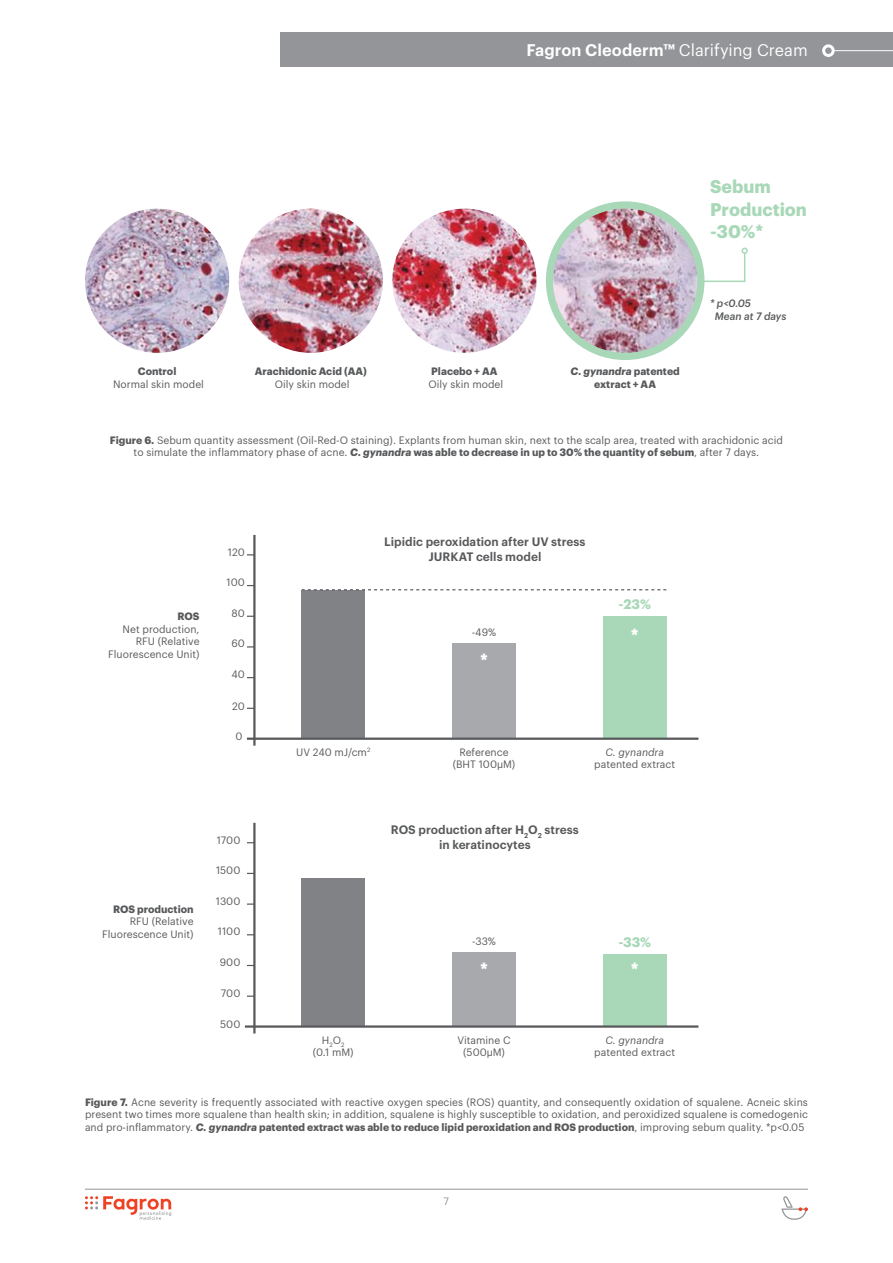
<style>
.page{position:relative;width:893px;height:1263px;background:#fff}
.page>*{position:absolute;margin:0;border:0;box-sizing:border-box;transform-origin:0 0}
.t1{font:700 18px/22.5px "Graphik LCG";color:#a8d8b7}
.t2{font:700 18px "Graphik LCG";color:#fff}
.t3{font:600 16.5px "Graphik LCG";color:#fff}
.t4{font:700 13.5px "Graphik LCG";color:#a8d8b7}
.t5{font:600 12px/14.4px "Graphik LCG";color:#58595b;text-align:center}
.t6{font:10.5px/12.6px "Graphik LCG";color:#58595b;text-align:center}
.t7{font:700 10.5px/12.6px "Graphik LCG";color:#58595b;text-align:center}
.t8{font:italic 10.5px "Graphik LCG";color:#58595b}
.t9{font:italic 500 10.5px/12.6px "Graphik LCG";color:#58595b}
.t10{font:10.5px "Graphik";color:#939598}
.s1{font-weight:400}
.s2{font-style:italic}
.s3{font-weight:700}
.s4{font-weight:700;font-style:italic}
</style>
<div class="page">
<div style="left:280px;top:33px;width:613px;height:34px;background:#939598"></div>
<div style="left:822px;top:44px;width:13px;height:13px;border:3px solid #fff;border-radius:50%"></div>
<hr style="left:835px;top:50px;width:58px;height:1px;background:#fff">
<svg style="left:781px;top:1196px;width:27px;height:24px"></svg>
<svg style="left:85px;top:1196px;width:86px;height:24px"></svg>
<hr style="left:85px;top:1189px;width:723px;height:1px;background:#939598">
<div style="left:546px;top:201px;width:158px;height:159px;background:#a8d8b7;border-radius:50%"></div>
<div style="left:302px;top:590px;width:63px;height:149px;background:#808285"></div>
<div style="left:302px;top:878px;width:63px;height:148px;background:#808285"></div>
<div style="left:603px;top:616px;width:63px;height:121px;background:#a8d8b7"></div>
<div style="left:603px;top:953px;width:63px;height:72px;background:#a8d8b7"></div>
<div style="left:452px;top:643px;width:64px;height:94px;background:#a7a9ac"></div>
<div style="left:452px;top:952px;width:64px;height:73px;background:#a7a9ac"></div>
<hr style="left:253px;top:535px;width:3px;height:211px;background:#58595b">
<hr style="left:253px;top:823px;width:3px;height:210px;background:#58595b">
<svg style="left:247px;top:903px;width:7px;height:2px"></svg>
<svg style="left:247px;top:995px;width:7px;height:2px"></svg>
<hr style="left:247px;top:737px;width:451px;height:3px;background:#58595b">
<hr style="left:245px;top:1025px;width:453px;height:3px;background:#58595b">
<img style="left:85px;top:209px;width:144px;height:144px;border-radius:72px">
<img style="left:239px;top:209px;width:144px;height:144px;border-radius:72px">
<img style="left:392px;top:209px;width:144px;height:144px;border-radius:72px">
<img style="left:553px;top:209px;width:144px;height:144px;border-radius:71px">
<hr style="left:700px;top:281px;width:45px;height:1px;background:#a8d8b7">
<svg style="left:744px;top:254px;width:1px;height:27px"></svg>
<div style="left:741px;top:248px;width:7px;height:6px;border:2px solid #a8d8b7;border-radius:50%"></div>
<svg style="left:302px;top:589px;width:364px;height:1px"></svg>
<h2 class="t3" style="left:526px;top:37px;width:283px">Fagron Cleoderm™ <span class="s1">Clarifying Cream</span></h2>
<h1 class="t1" style="left:710px;top:174px;width:98px">Sebum<br>Production -30%*</h1>
<p class="t7" style="left:138px;top:364px;width:40px">Control</p>
<p class="t6" style="left:113px;top:377px;width:92px">Normal skin model</p>
<p class="t7" style="left:255px;top:364px;width:114px">Arachidonic Acid (AA)</p>
<p class="t6" style="left:275px;top:377px;width:76px">Oily skin model</p>
<p class="t7" style="left:431px;top:364px;width:68px">Placebo + AA</p>
<p class="t6" style="left:428px;top:377px;width:76px">Oily skin model</p>
<p class="t7" style="left:570px;top:364px;width:111px"><span class="s2">C. gynandra</span> patented extract + AA</p>
<p class="t9" style="left:715px;top:296px;width:73px;text-indent:-5px">* p&lt;0.05<br>Mean at 7 days</p>
<p class="t6" style="left:110px;top:433px;width:674px"><span class="s3">Figure 6.</span> Sebum quantity assessment (Oil-Red-O staining). Explants from human skin, next to the scalp area, treated with arachidonic acid to simulate the inflammatory phase of acne. <span class="s4">C. gynandra</span> <span class="s3">was able to decrease in up to 30% the quantity of sebum</span>, after 7 days.</p>
<p class="t7" style="left:178px;top:609px;width:24px">ROS</p>
<p class="t6" style="left:108px;top:621px;width:93px;text-align:right">Net production,<br>RFU (Relative<br>Fluorescence Unit)</p>
<p class="t6" style="left:228px;top:545px;width:18px">120</p>
<p class="t6" style="left:227px;top:575px;width:20px">100</p>
<p class="t6" style="left:232px;top:606px;width:15px">80</p>
<p class="t6" style="left:231px;top:636px;width:15px">60</p>
<p class="t6" style="left:231px;top:667px;width:15px">40</p>
<p class="t6" style="left:232px;top:699px;width:14px">20</p>
<p class="t6" style="left:236px;top:729px;width:9px">0</p>
<p class="t7" style="left:113px;top:902px;width:82px">ROS production</p>
<p class="t6" style="left:102px;top:914px;width:93px;text-align:right">RFU (Relative<br>Fluorescence Unit)</p>
<p class="t6" style="left:217px;top:833px;width:25px">1700</p>
<p class="t6" style="left:216px;top:863px;width:26px">1500</p>
<p class="t6" style="left:216px;top:894px;width:26px">1300</p>
<p class="t6" style="left:218px;top:924px;width:24px">1100</p>
<p class="t6" style="left:220px;top:955px;width:22px">900</p>
<p class="t6" style="left:221px;top:986px;width:21px">700</p>
<p class="t6" style="left:220px;top:1016px;width:22px">500</p>
<p class="t5" style="left:384px;top:534px;width:203px">Lipidic peroxidation after UV stress<br>JURKAT cells model</p>
<p class="t6" style="left:472px;top:625px;width:26px">-49%</p>
<h1 class="t2" style="left:480px;top:646px;width:9px">*</h1>
<p class="t4" style="left:618px;top:593px;width:34px">-23%</p>
<h1 class="t2" style="left:631px;top:621px;width:9px">*</h1>
<p class="t6" style="left:296px;top:745px;width:76px">UV 240 mJ/cm<sup>2</sup></p>
<p class="t6" style="left:453px;top:745px;width:64px">Reference (BHT 100μΜ)</p>
<p class="t8" style="left:605px;top:744px;width:60px">C. gynandra</p>
<p class="t6" style="left:594px;top:757px;width:83px">patented extract</p>
<p class="t5" style="left:391px;top:821px;width:189px">ROS production after H<sub>2</sub>O<sub>2</sub> stress in keratinocytes</p>
<p class="t6" style="left:313px;top:1032px;width:42px">H<sub>2</sub>O<sub>2 </sub>(0.1 mM)</p>
<p class="t6" style="left:472px;top:933px;width:25px">-33%</p>
<p class="t4" style="left:618px;top:932px;width:34px">-33%</p>
<h1 class="t2" style="left:480px;top:955px;width:9px">*</h1>
<h1 class="t2" style="left:631px;top:956px;width:9px">*</h1>
<p class="t6" style="left:457px;top:1032px;width:55px">Vitamine C (500μΜ)</p>
<p class="t8" style="left:605px;top:1032px;width:60px">C. gynandra</p>
<p class="t6" style="left:594px;top:1045px;width:83px">patented extract</p>
<p class="t6" style="left:85px;top:1095px;width:724px;text-align:justify"><span class="s3">Figure 7.</span> Acne severity is frequently associated with reactive oxygen species (ROS) quantity, and consequently oxidation of squalene. Acneic skins present two times more squalene than health skin; in addition, squalene is highly susceptible to oxidation, and peroxidized squalene is comedogenic and pro-inflammatory. <span class="s4">C. gynandra</span> <span class="s3">patented extract was able to reduce lipid peroxidation and ROS production</span>, improving sebum quality. *p&lt;0.05</p>
<p class="t10" style="left:444px;top:1193px;width:7px">7</p>
</div>
